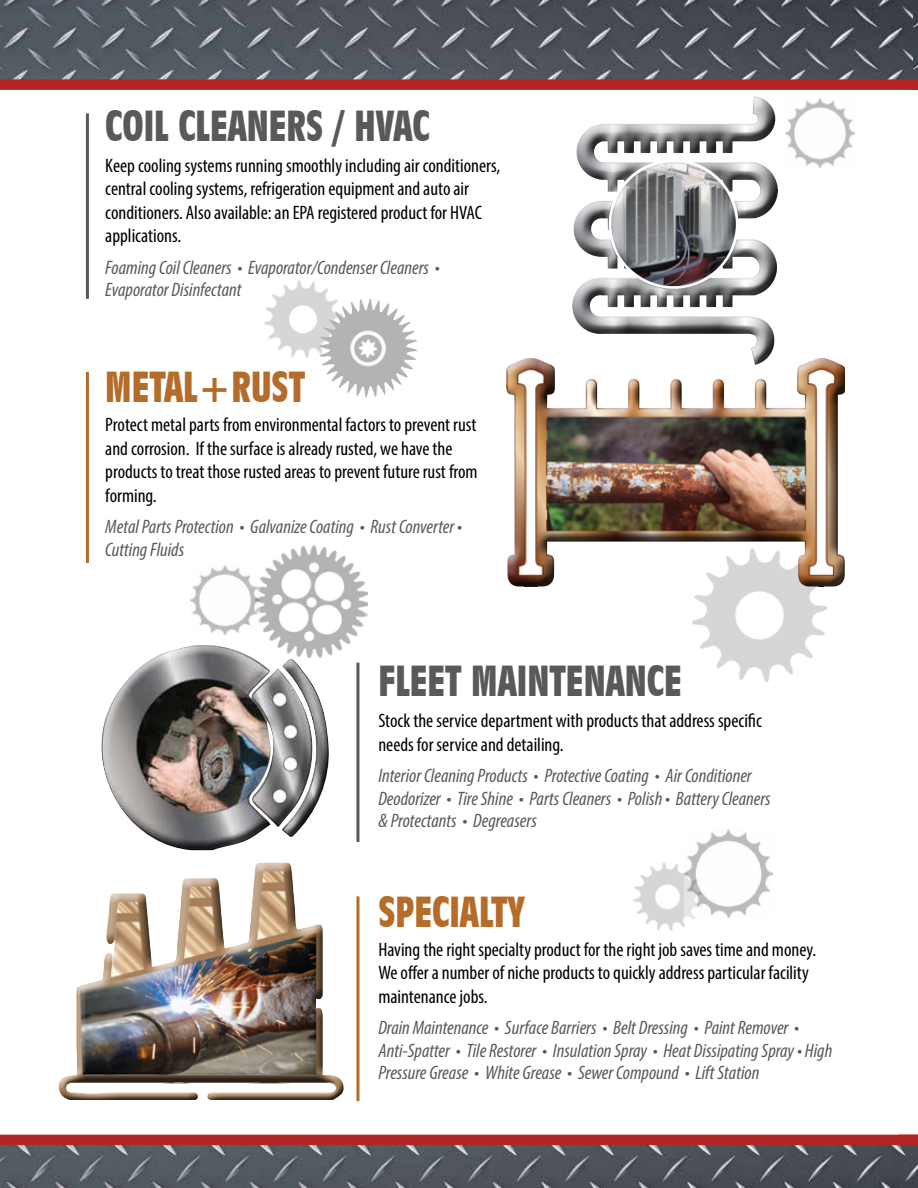
<style>
.page{position:relative;width:918px;height:1188px;background:#fff}
.page>*{position:absolute;margin:0;border:0;box-sizing:border-box;transform-origin:0 0}
.t1{font:700 condensed 40.5px "Incised 901 BT";color:#58595b}
.t2{font:700 condensed 40.5px "Incised 901 BT";color:#b56b29}
.t3{font:condensed 19.5px/23.4px "Myriad Pro";color:#000}
.t4{font:italic condensed 19.5px/22.5px "Myriad Pro";color:#58595b}
</style>
<div class="page">
<img style="left:0;top:0;width:914px;height:79px">
<img style="left:0;top:1145px;width:918px;height:43px">
<div style="left:0;top:1135px;width:918px;height:10px;background:#b32625"></div>
<div style="left:0;top:79px;width:918px;height:11px;background:#b32625"></div>
<img style="left:914px;top:0;width:4px;height:79px">
<img style="left:633px;top:863px;width:62px;height:68px">
<img style="left:259px;top:546px;width:108px;height:109px">
<img style="left:265px;top:281px;width:63px;height:76px">
<img style="left:693px;top:588px;width:134px;height:94px">
<hr style="left:356px;top:663px;width:3px;height:179px;background:#58595b">
<hr style="left:86px;top:113px;width:3px;height:186px;background:#58595b">
<hr style="left:356px;top:896px;width:3px;height:205px;background:#b56b29">
<img style="left:785px;top:99px;width:70px;height:69px">
<hr style="left:86px;top:372px;width:3px;height:191px;background:#b56b29">
<img style="left:190px;top:565px;width:69px;height:68px">
<img style="left:319px;top:299px;width:98px;height:98px">
<div style="left:90px;top:633px;width:232px;height:195px;background:#fff;opacity:.75"></div>
<div style="left:104px;top:663px;width:236px;height:198px;background:#000;opacity:.75"></div>
<div style="left:572px;top:101px;width:207px;height:264px;background:#000;opacity:.75"></div>
<div style="left:56px;top:852px;width:294px;height:246px;background:#fff"></div>
<div style="left:56px;top:857px;width:298px;height:253px;background:#000;opacity:.75"></div>
<div style="left:506px;top:361px;width:339px;height:227px;background:#000;opacity:.75"></div>
<img style="left:685px;top:829px;width:88px;height:89px">
<h1 class="t1" style="left:105px;top:102px;width:326px">COIL CLEANERS / HVAC</h1>
<p class="t3" style="left:105px;top:154px;width:396px">Keep cooling systems running smoothly including air conditioners, central cooling systems, refrigeration equipment and auto air conditioners. Also available: an EPA registered product for HVAC applications.</p>
<p class="t4" style="left:105px;top:256px;width:336px">Foaming Coil Cleaners • Evaporator/Condenser Cleaners •<br>Evaporator Disinfectant</p>
<h1 class="t2" style="left:105px;top:363px;width:201px">METAL+RUST</h1>
<p class="t3" style="left:105px;top:413px;width:374px">Protect metal parts from environmental factors to prevent rust and corrosion. If the surface is already rusted, we have the products to treat those rusted areas to prevent future rust from forming.</p>
<p class="t4" style="left:105px;top:515px;width:358px">Metal Parts Protection • Galvanize Coating • Rust Converter •<br>Cutting Fluids</p>
<h1 class="t1" style="left:378px;top:657px;width:305px">FLEET MAINTENANCE</h1>
<p class="t3" style="left:378px;top:709px;width:385px">Stock the service department with products that address specific needs for service and detailing.</p>
<p class="t4" style="left:378px;top:764px;width:394px">Interior Cleaning Products • Protective Coating • Air Conditioner<br>Deodorizer • Tire Shine • Parts Cleaners • Polish • Battery Cleaners &amp; Protectants • Degreasers</p>
<h1 class="t2" style="left:378px;top:888px;width:148px">SPECIALTY</h1>
<p class="t3" style="left:378px;top:938px;width:439px">Having the right specialty product for the right job saves time and money.<br>We offer a number of niche products to quickly address particular facility maintenance jobs.</p>
<p class="t4" style="left:378px;top:1016px;width:456px">Drain Maintenance • Surface Barriers • Belt Dressing • Paint Remover •<br>Anti-Spatter • Tile Restorer • Insulation Spray • Heat Dissipating Spray • High<br>Pressure Grease • White Grease • Sewer Compound • Lift Station</p>
</div>
